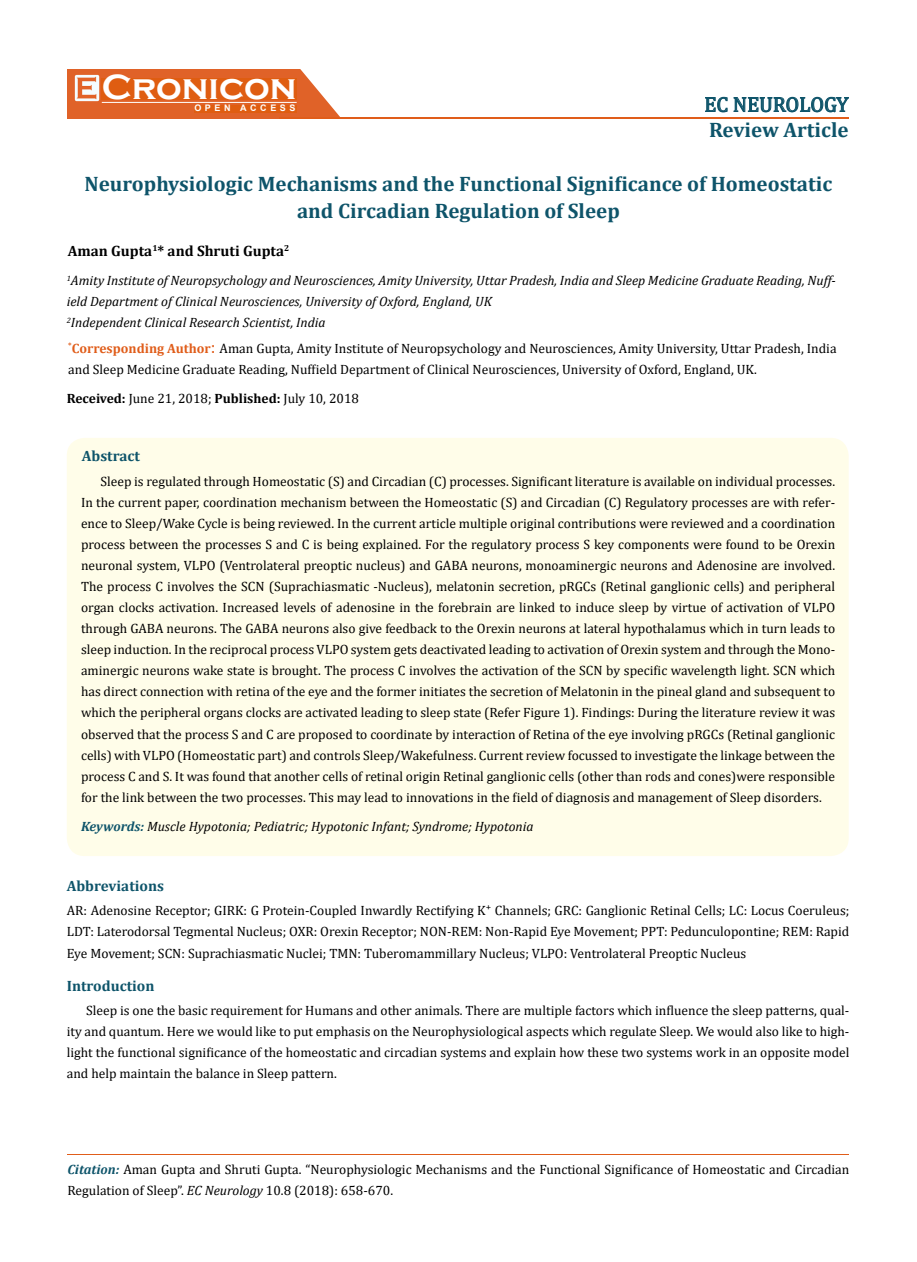
<style>
.page{position:relative;width:917px;height:1262px;background:#fff}
.page>*{position:absolute;margin:0;border:0;box-sizing:border-box;transform-origin:0 0}
.t1{font:700 36px "Copperplate Gothic";color:#fff}
.t2{font:700 21px/27px "Cambria";color:#0e546a;text-align:center}
.t3{font:21px "Cambria";color:#0e546a}
.t4{font:700 15px "Cambria";color:#0e546a}
.t5{font:700 15px "Cambria";color:#000}
.t6{font:13.5px/21px "Cambria";color:#000;text-align:justify}
.t7{font:italic 13.5px/21px "Cambria";color:#000}
.t8{font:700 9px "Arial";letter-spacing:.4em;color:#fff}
.s1{font-weight:700;color:#e05d1a}
.s2{font-size:18px;color:#e05d1a}
.s3{font-weight:700}
.s4{font-weight:700;color:#0e546a}
.s5{font-weight:700;font-style:italic;color:#0e546a}
.s6{font-style:italic}
</style>
<div class="page">
<div style="left:67px;top:70px;width:290px;height:49px;background:#e06228"></div>
<svg style="left:300px;top:69px;width:90px;height:49px"></svg>
<img style="left:75px;top:75px;width:24px;height:26px">
<div style="left:102px;top:79px;width:195px;height:21px;background:#df5d11"></div>
<div style="left:194px;top:105px;width:103px;height:7px;background:#df5d11"></div>
<svg style="left:705px;top:97px;width:22px;height:15px"></svg>
<svg style="left:733px;top:97px;width:116px;height:15px"></svg>
<hr style="left:102px;top:102px;width:194px;height:1px;background:#fff">
<hr style="left:279px;top:118px;width:569px;height:1px;background:#e05d1a">
<hr style="left:67px;top:1154px;width:782px;height:1px;background:#e05d1a">
<div style="left:67px;top:438px;width:781px;height:418px;background:#fffde9;border-radius:18px"></div>
<h1 class="t1" style="left:102px;top:68px;width:196px">Cronicon</h1>
<p class="t8" style="left:194px;top:102px;width:103px">OPEN ACCESS</p>
<h2 class="t3" style="left:704px;top:92px;width:146px">EC NEUROLOGY</h2>
<h2 class="t2" style="left:709px;top:116px;width:141px">Review Article</h2>
<h2 class="t2" style="left:85px;top:169px;width:749px">Neurophysiologic Mechanisms and the Functional Significance of Homeostatic and Circadian Regulation of Sleep</h2>
<p class="t5" style="left:68px;top:241px;width:223px">Aman Gupta<sup>1</sup>* and Shruti Gupta<sup>2</sup></p>
<p class="t7" style="left:67px;top:269px;width:770px"><sup>1</sup>Amity Institute of Neuropsychology and Neurosciences, Amity University, Uttar Pradesh, India and Sleep Medicine Graduate Reading, Nuff&shy;ield Department of Clinical Neurosciences, University of Oxford, England, UK<br><sup>2</sup>Independent Clinical Research Scientist, India</p>
<p class="t6" style="left:68px;top:337px;width:769px"><sup>*</sup><span class="s1">Corresponding Author</span><span class="s2">:</span> Aman Gupta, Amity Institute of Neuropsychology and Neurosciences, Amity University, Uttar Pradesh, India and Sleep Medicine Graduate Reading, Nuffield Department of Clinical Neurosciences, University of Oxford, England, UK.</p>
<p class="t6" style="left:67px;top:388px;width:294px"><span class="s3">Received:</span> June 21, 2018; <span class="s3">Published:</span> July 10, 2018</p>
<p class="t4" style="left:82px;top:445px;width:60px">Abstract</p>
<p class="t6" style="left:81px;top:471px;width:755px;text-indent:19px">Sleep is regulated through Homeostatic (S) and Circadian (C) processes. Significant literature is available on individual processes.<br>In the current paper, coordination mechanism between the Homeostatic (S) and Circadian (C) Regulatory processes are with refer&shy;ence to Sleep/Wake Cycle is being reviewed. In the current article multiple original contributions were reviewed and a coordination process between the processes S and C is being explained. For the regulatory process S key components were found to be Orexin neuronal system, VLPO (Ventrolateral preoptic nucleus) and GABA neurons, monoaminergic neurons and Adenosine are involved.<br>The process C involves the SCN (Suprachiasmatic -Nucleus), melatonin secretion, pRGCs (Retinal ganglionic cells) and peripheral organ clocks activation. Increased levels of adenosine in the forebrain are linked to induce sleep by virtue of activation of VLPO through GABA neurons. The GABA neurons also give feedback to the Orexin neurons at lateral hypothalamus which in turn leads to sleep induction. In the reciprocal process VLPO system gets deactivated leading to activation of Orexin system and through the Mono&shy;aminergic neurons wake state is brought. The process C involves the activation of the SCN by specific wavelength light. SCN which has direct connection with retina of the eye and the former initiates the secretion of Melatonin in the pineal gland and subsequent to which the peripheral organs clocks are activated leading to sleep state (Refer Figure 1). Findings: During the literature review it was observed that the process S and C are proposed to coordinate by interaction of Retina of the eye involving pRGCs (Retinal ganglionic cells) with VLPO (Homeostatic part) and controls Sleep/Wakefulness. Current review focussed to investigate the linkage between the process C and S. It was found that another cells of retinal origin Retinal ganglionic cells (other than rods and cones)were responsible for the link between the two processes. This may lead to innovations in the field of diagnosis and management of Sleep disorders.</p>
<p class="t7" style="left:81px;top:815px;width:454px"><span class="s4">Keywords:</span> Muscle Hypotonia; Pediatric; Hypotonic Infant; Syndrome; Hypotonia</p>
<p class="t4" style="left:67px;top:875px;width:99px">Abbreviations</p>
<p class="t6" style="left:67px;top:900px;width:784px">AR: Adenosine Receptor; GIRK: G Protein-Coupled Inwardly Rectifying K⁺ Channels; GRC: Ganglionic Retinal Cells; LC: Locus Coeruleus; LDT: Laterodorsal Tegmental Nucleus; OXR: Orexin Receptor; NON-REM: Non-Rapid Eye Movement; PPT: Pedunculopontine; REM: Rapid Eye Movement; SCN: Suprachiasmatic Nuclei; TMN: Tuberomammillary Nucleus; VLPO: Ventrolateral Preoptic Nucleus</p>
<p class="t4" style="left:67px;top:974px;width:89px">Introduction</p>
<p class="t6" style="left:67px;top:999px;width:784px;text-indent:19px">Sleep is one the basic requirement for Humans and other animals. There are multiple factors which influence the sleep patterns, qual&shy;ity and quantum. Here we would like to put emphasis on the Neurophysiological aspects which regulate Sleep. We would also like to high&shy;light the functional significance of the homeostatic and circadian systems and explain how these two systems work in an opposite model and help maintain the balance in Sleep pattern.</p>
<p class="t6" style="left:67px;top:1159px;width:783px"><span class="s5">Citation:</span> Aman Gupta and Shruti Gupta. “Neurophysiologic Mechanisms and the Functional Significance of Homeostatic and Circadian<br>Regulation of Sleep”. <span class="s6">EC Neurology</span> 10.8 (2018): 658-670.</p>
</div>
